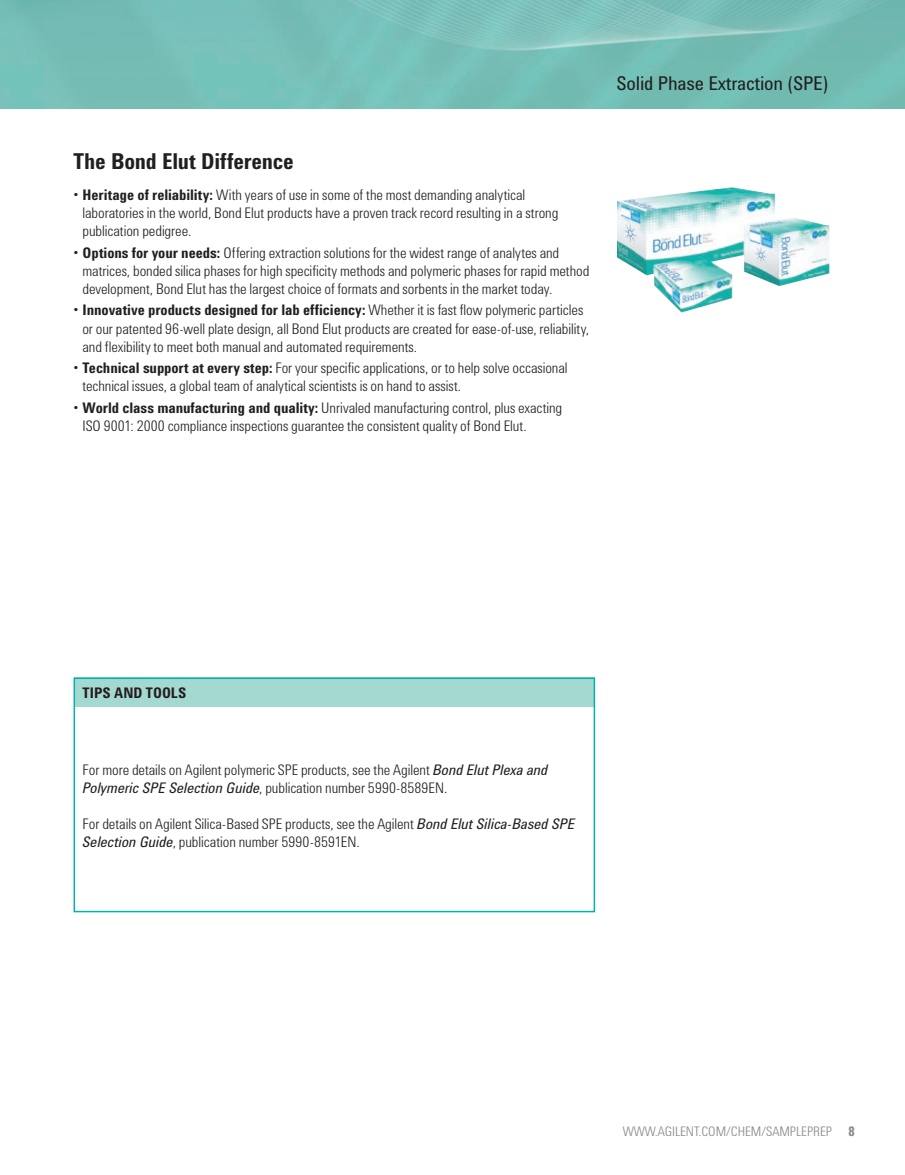
<style>
.page{position:relative;width:905px;height:1175px;background:#fff}
.page>*{position:absolute;margin:0;border:0;box-sizing:border-box;transform-origin:0 0}
.Heading2{font:700 22.5px "Agilent Condensed CFF";letter-spacing:-.01em;color:#231f20}
.t1{font:19.5px "Agilent Condensed CFF";letter-spacing:-.01em;color:#231f20}
.Body{font:300 15px/18px "Agilent Condensed CFF";letter-spacing:-.005em;color:#231f20}
.Tips_Header{font:700 15px "Agilent Condensed CFF";letter-spacing:.005em;color:#231f20}
.t2{font:300 13.5px "Agilent Condensed CFF";color:#87898c}
.s1{font-weight:700}
.s2{font-weight:400;font-style:italic}
</style>
<div class="page">
<img style="left:0;top:0;width:904px;height:108px">
<img style="left:617px;top:187px;width:212px;height:125px">
<div style="left:74px;top:677px;width:521px;height:30px;background:#a4d9d2"></div>
<div style="left:74px;top:677px;width:521px;height:235px;border:2px solid #00b4ab"></div>
<p class="Heading2" style="left:74px;top:144px;width:222px">The Bond Elut Difference</p>
<p class="Body" style="left:82px;top:184px;width:477px;text-indent:-9px">• <span class="s1">Heritage of reliability:</span> With years of use in some of the most demanding analytical laboratories in the world, Bond Elut products have a proven track record resulting in a strong publication pedigree.</p>
<p class="Body" style="left:82px;top:242px;width:508px;text-indent:-9px"><span class="s1">• Options for your needs:</span> Offering extraction solutions for the widest range of analytes and matrices, bonded silica phases for high specificity methods and polymeric phases for rapid method development, Bond Elut has the largest choice of formats and sorbents in the market today.</p>
<p class="Body" style="left:82px;top:300px;width:508px;text-indent:-9px"><span class="s1">• Innovative products designed for lab efficiency:</span> Whether it is fast flow polymeric particles or our patented 96-well plate design, all Bond Elut products are created for ease-of-use, reliability, and flexibility to meet both manual and automated requirements.</p>
<p class="Body" style="left:82px;top:358px;width:486px;text-indent:-9px"><span class="s1">• Technical support at every step:</span> For your specific applications, or to help solve occasional technical issues, a global team of analytical scientists is on hand to assist.</p>
<p class="Body" style="left:82px;top:398px;width:481px;text-indent:-9px"><span class="s1">• World class manufacturing and quality:</span> Unrivaled manufacturing control, plus exacting<br>ISO 9001: 2000 compliance inspections guarantee the consistent quality of Bond Elut.</p>
<h2 class="t1" style="left:616px;top:69px;width:213px">Solid Phase Extraction (SPE)</h2>
<p class="Tips_Header" style="left:82px;top:681px;width:105px">TIPS AND TOOLS</p>
<p class="Body" style="left:82px;top:759px;width:467px">For more details on Agilent polymeric SPE products, see the Agilent <span class="s2">Bond Elut Plexa and<br>Polymeric SPE Selection Guide</span>, publication number 5990-8589EN.</p>
<p class="Body" style="left:82px;top:813px;width:494px">For details on Agilent Silica-Based SPE products, see the Agilent <span class="s2">Bond Elut Silica-Based SPE<br>Selection Guide</span>, publication number 5990-8591EN.</p>
<p class="t2" style="left:622px;top:1121px;width:233px">WWW.AGILENT.COM/CHEM/SAMPLEPREP <span class="s1">8</span></p>
</div>
